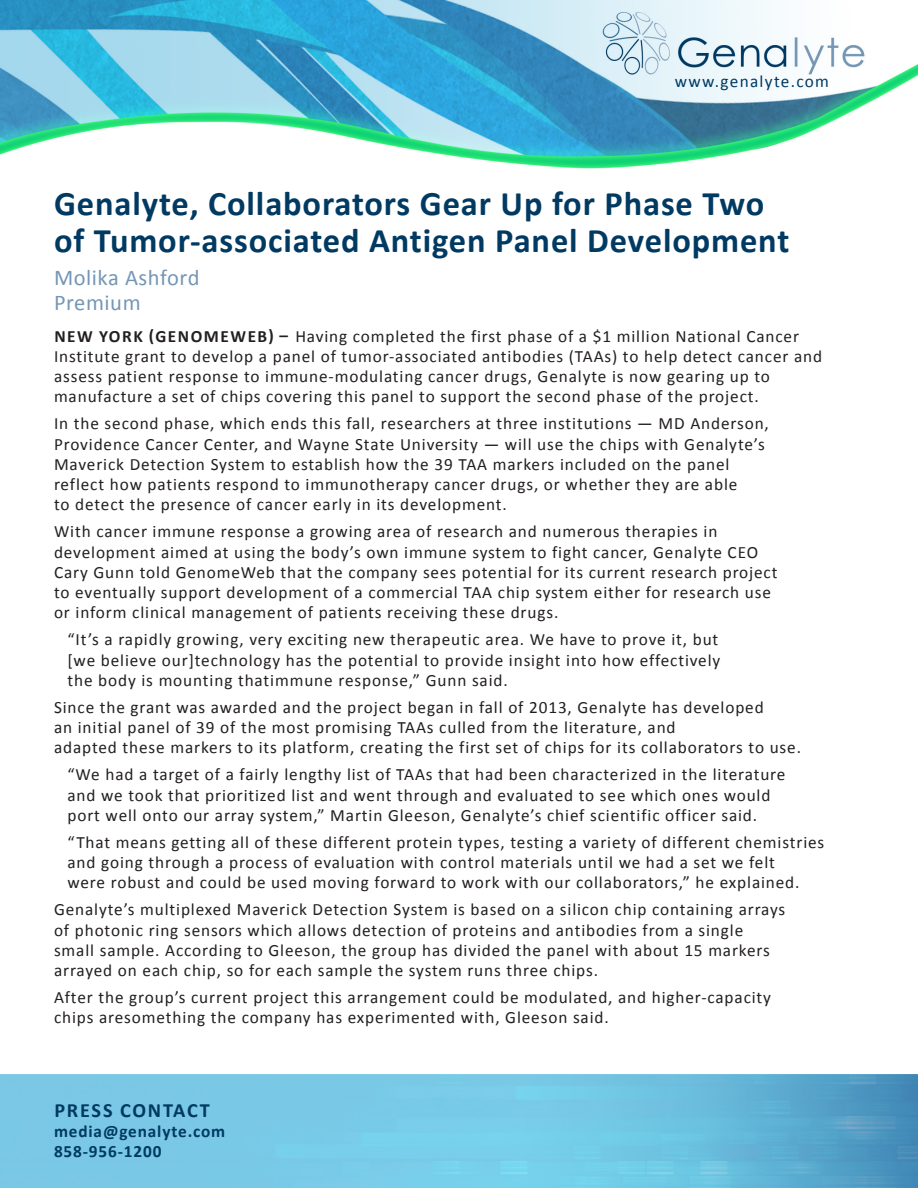
<style>
.page{position:relative;width:918px;height:1188px;background:#fff}
.page>*{position:absolute;margin:0;border:0;box-sizing:border-box;transform-origin:0 0}
.body{font:700 34.5px/37.5px "Calibri";letter-spacing:.025em;color:#003a62}
.body-2{font:22.5px/25.5px "Calibri";letter-spacing:.025em;color:#7496b5}
.t1{font:700 20.25px "Calibri";letter-spacing:.09em;color:#003a62}
.body-3{font:17.25px/20.2px "Calibri";letter-spacing:.05em;color:#231f20}
.t2{font:700 17.25px/20.2px "Calibri";letter-spacing:.05em;color:#003a62}
.t3{font:17.25px "Calibri";letter-spacing:.075em;color:#003a62}
.s1{font-weight:700}
</style>
<div class="page">
<img style="left:0;top:0;width:918px;height:1188px">
<p class="t3" style="left:675px;top:71px;width:156px">www.genalyte.com</p>
<p class="body" style="left:54px;top:185px;width:737px">Genalyte, Collaborators Gear Up for Phase Two of Tumor-associated Antigen Panel Development</p>
<p class="body-2" style="left:54px;top:264px;width:147px">Molika Ashford<br>Premium</p>
<p class="body-3" style="left:54px;top:326px;width:770px"><span class="s1">NEW YORK (GENOMEWEB) –</span> Having completed the first phase of a $1 million National Cancer Institute grant to develop a panel of tumor-associated antibodies (TAAs) to help detect cancer and assess patient response to immune-modulating cancer drugs, Genalyte is now gearing up to manufacture a set of chips covering this panel to support the second phase of the project.</p>
<p class="body-3" style="left:54px;top:414px;width:716px">In the second phase, which ends this fall, researchers at three institutions — MD Anderson, Providence Cancer Center, and Wayne State University — will use the chips with Genalyte’s Maverick Detection System to establish how the 39 TAA markers included on the panel reflect how patients respond to immunotherapy cancer drugs, or whether they are able<br>to detect the presence of cancer early in its development.</p>
<p class="body-3" style="left:54px;top:522px;width:725px">With cancer immune response a growing area of research and numerous therapies in development aimed at using the body’s own immune system to fight cancer, Genalyte CEO Cary Gunn told GenomeWeb that the company sees potential for its current research project to eventually support development of a commercial TAA chip system either for research use or inform clinical management of patients receiving these drugs.</p>
<p class="body-3" style="left:68px;top:630px;width:654px;text-align:justify">“It’s a rapidly growing, very exciting new therapeutic area. We have to prove it, but [we believe our]technology has the potential to provide insight into how effectively the body is mounting thatimmune response,” Gunn said.</p>
<p class="body-3" style="left:54px;top:697px;width:749px">Since the grant was awarded and the project began in fall of 2013, Genalyte has developed<br>an initial panel of 39 of the most promising TAAs culled from the literature, and<br>adapted these markers to its platform, creating the first set of chips for its collaborators to use.</p>
<p class="body-3" style="left:68px;top:765px;width:720px">“We had a target of a fairly lengthy list of TAAs that had been characterized in the literature and we took that prioritized list and went through and evaluated to see which ones would port well onto our array system,” Martin Gleeson, Genalyte’s chief scientific officer said.</p>
<p class="body-3" style="left:68px;top:832px;width:758px">“That means getting all of these different protein types, testing a variety of different chemistries and going through a process of evaluation with control materials until we had a set we felt<br>were robust and could be used moving forward to work with our collaborators,” he explained.</p>
<p class="body-3" style="left:54px;top:900px;width:733px">Genalyte’s multiplexed Maverick Detection System is based on a silicon chip containing arrays of photonic ring sensors which allows detection of proteins and antibodies from a single small sample. According to Gleeson, the group has divided the panel with about 15 markers arrayed on each chip, so for each sample the system runs three chips.</p>
<p class="body-3" style="left:54px;top:987px;width:719px">After the group’s current project this arrangement could be modulated, and higher-capacity chips aresomething the company has experimented with, Gleeson said.</p>
<p class="t1" style="left:54px;top:1097px;width:157px">PRESS CONTACT</p>
<p class="t2" style="left:54px;top:1121px;width:173px">media@genalyte.com<br>858-956-1200</p>
</div>
